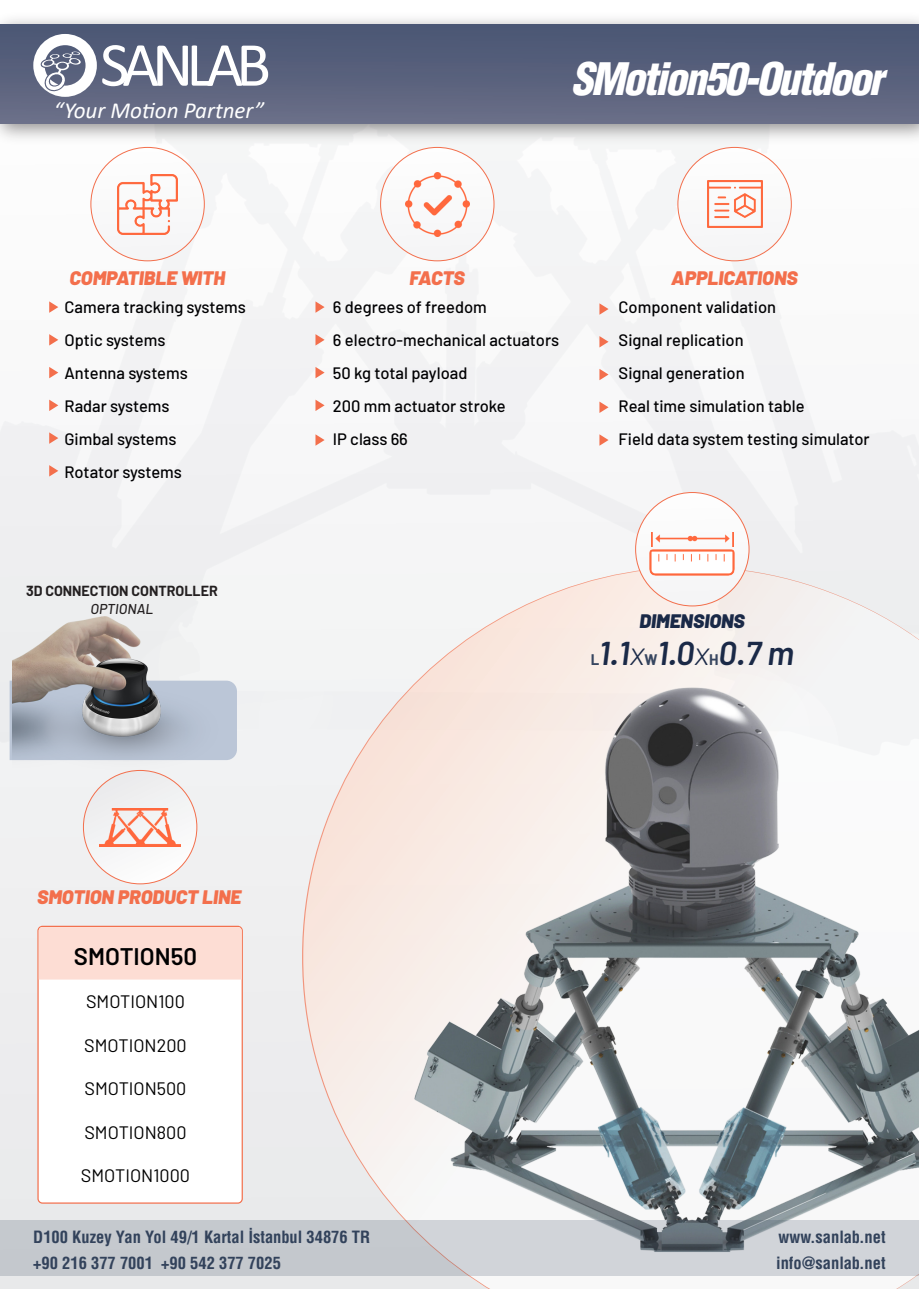
<style>
.page{position:relative;width:919px;height:1289px;background:#fff}
.page>*{position:absolute;margin:0;border:0;box-sizing:border-box;transform-origin:0 0}
.t1{font:43.65px "Helvetica Cond Black Italic Tr";letter-spacing:-.05em;color:#fff}
.t2{font:italic 600 33px "Barlow";color:#1a2947}
.t3{font:600 24px "Barlow";color:#000001}
.t4{font:italic 23.1px "Calibri";color:#fff}
.t5{font:italic 900 19.5px "Barlow";color:#f36f4c}
.t6{font:italic 900 19.5px "Barlow";color:#1a2947}
.t7{font:18px "Barlow";color:#000001}
.t8{font:500 16.5px/33px "Barlow";color:#000002}
.t9{font:16.5px/25.5px "Helvetica Cond Bold Tr";color:#32425b}
.t10{font:700 14.25px "Barlow";color:#231f20}
.t11{font:italic 500 14.25px "Barlow";color:#231f20}
.s1{font-weight:700;font-style:normal;font-size:15px;color:#374660}
.s2{font-weight:300}
</style>
<div class="page">
<div style="left:0;top:0;width:918px;height:1288px;background:linear-gradient(to right,#eeeeef,#fff)"></div>
<svg style="left:302px;top:755px;width:616px;height:533px"></svg>
<div style="left:0;top:150px;width:918px;height:605px;background:#f5f5f5"></div>
<div style="left:38px;top:926px;width:204px;height:276px;background:#fff;border-radius:4px"></div>
<div style="left:37px;top:925px;width:206px;height:278px;border:1px solid #f36f4c;border-radius:4px"></div>
<div style="left:39px;top:927px;width:203px;height:52px;background:#fdddd4"></div>
<div style="left:83px;top:770px;width:114px;height:113px;background:#f3f3f4;border-radius:57px"></div>
<img style="left:100px;top:808px;width:80px;height:38px">
<svg style="left:10px;top:680px;width:227px;height:80px;background:#bbc5d5"></svg>
<img style="left:13px;top:616px;width:206px;height:154px">
<div style="left:91px;top:147px;width:113px;height:114px;background:#f9f9f9;border-radius:57px"></div>
<img style="left:117px;top:174px;width:61px;height:60px">
<svg style="left:49px;top:301px;width:9px;height:12px"></svg>
<svg style="left:49px;top:334px;width:9px;height:11px"></svg>
<svg style="left:49px;top:367px;width:9px;height:11px"></svg>
<svg style="left:49px;top:399px;width:9px;height:12px"></svg>
<svg style="left:49px;top:432px;width:9px;height:12px"></svg>
<svg style="left:49px;top:465px;width:9px;height:11px"></svg>
<svg style="left:380px;top:147px;width:114px;height:114px"></svg>
<img style="left:405px;top:172px;width:64px;height:64px">
<svg style="left:315px;top:301px;width:9px;height:12px"></svg>
<svg style="left:315px;top:334px;width:9px;height:11px"></svg>
<svg style="left:315px;top:367px;width:9px;height:11px"></svg>
<svg style="left:315px;top:399px;width:9px;height:12px"></svg>
<svg style="left:315px;top:434px;width:9px;height:12px"></svg>
<div style="left:677px;top:147px;width:114px;height:114px;background:#f9f9f9;border-radius:57px"></div>
<img style="left:707px;top:180px;width:55px;height:48px">
<svg style="left:599px;top:303px;width:9px;height:12px"></svg>
<svg style="left:599px;top:336px;width:9px;height:11px"></svg>
<svg style="left:599px;top:369px;width:9px;height:11px"></svg>
<svg style="left:599px;top:401px;width:9px;height:12px"></svg>
<svg style="left:599px;top:434px;width:9px;height:12px"></svg>
<svg style="left:635px;top:492px;width:114px;height:114px"></svg>
<img style="left:651px;top:532px;width:82px;height:15px">
<img style="left:649px;top:549px;width:85px;height:26px">
<img style="left:0;top:6px;width:918px;height:144px">
<div style="left:0;top:25px;width:918px;height:99px;background:linear-gradient(to bottom,#495573,#6a6e87)"></div>
<svg style="left:33px;top:34px;width:235px;height:63px"></svg>
<img style="left:414px;top:687px;width:504px;height:533px">
<svg style="left:0;top:1220px;width:918px;height:56px;background:#c2c6cb"></svg>
<h3 class="t4" style="left:54px;top:95px;width:212px">“Your Motion Partner”</h3>
<p class="t5" style="left:69px;top:265px;width:157px">COMPATIBLE WITH</p>
<p class="t8" style="left:65px;top:290px;width:183px">Camera tracking systems<br>Optic systems<br>Antenna systems<br>Radar systems<br>Gimbal systems<br>Rotator systems</p>
<p class="t10" style="left:26px;top:582px;width:193px">3D CONNECTION CONTROLLER</p>
<p class="t11" style="left:90px;top:599px;width:64px">OPTIONAL</p>
<h1 class="t1" style="left:571px;top:52px;width:313px">SMotion50-Outdoor</h1>
<p class="t5" style="left:409px;top:265px;width:57px">FACTS</p>
<p class="t8" style="left:333px;top:290px;width:228px">6 degrees of freedom<br>6 electro-mechanical actuators<br>50 kg total payload<br>200 mm actuator stroke<br>IP class 66</p>
<p class="t5" style="left:671px;top:265px;width:128px">APPLICATIONS</p>
<p class="t8" style="left:618px;top:290px;width:252px">Component validation<br>Signal replication<br>Signal generation<br>Real time simulation table<br>Field data system testing simulator</p>
<p class="t6" style="left:639px;top:609px;width:107px">DIMENSIONS</p>
<h2 class="t2" style="left:590px;top:633px;width:205px"><span class="s1">L</span>1.1<span class="s2">x</span><span class="s1">W</span>1.0<span class="s2">x</span><span class="s1">H</span>0.7 m</h2>
<p class="t5" style="left:37px;top:885px;width:206px">SMOTION PRODUCT LINE</p>
<h3 class="t3" style="left:74px;top:941px;width:124px">SMOTION50</h3>
<p class="t7" style="left:86px;top:990px;width:100px">SMOTION100</p>
<p class="t7" style="left:84px;top:1034px;width:104px">SMOTION200</p>
<p class="t7" style="left:84px;top:1077px;width:103px">SMOTION500</p>
<p class="t7" style="left:84px;top:1121px;width:104px">SMOTION800</p>
<p class="t7" style="left:81px;top:1164px;width:111px">SMOTION1000</p>
<p class="t9" style="left:33px;top:1224px;width:338px">D100 Kuzey Yan Yol 49/1 Kartal İstanbul 34876 TR +90 216 377 7001 +90 542 377 7025</p>
<p class="t9" style="left:776px;top:1224px;width:111px">www.sanlab.net info@sanlab.net</p>
</div>
